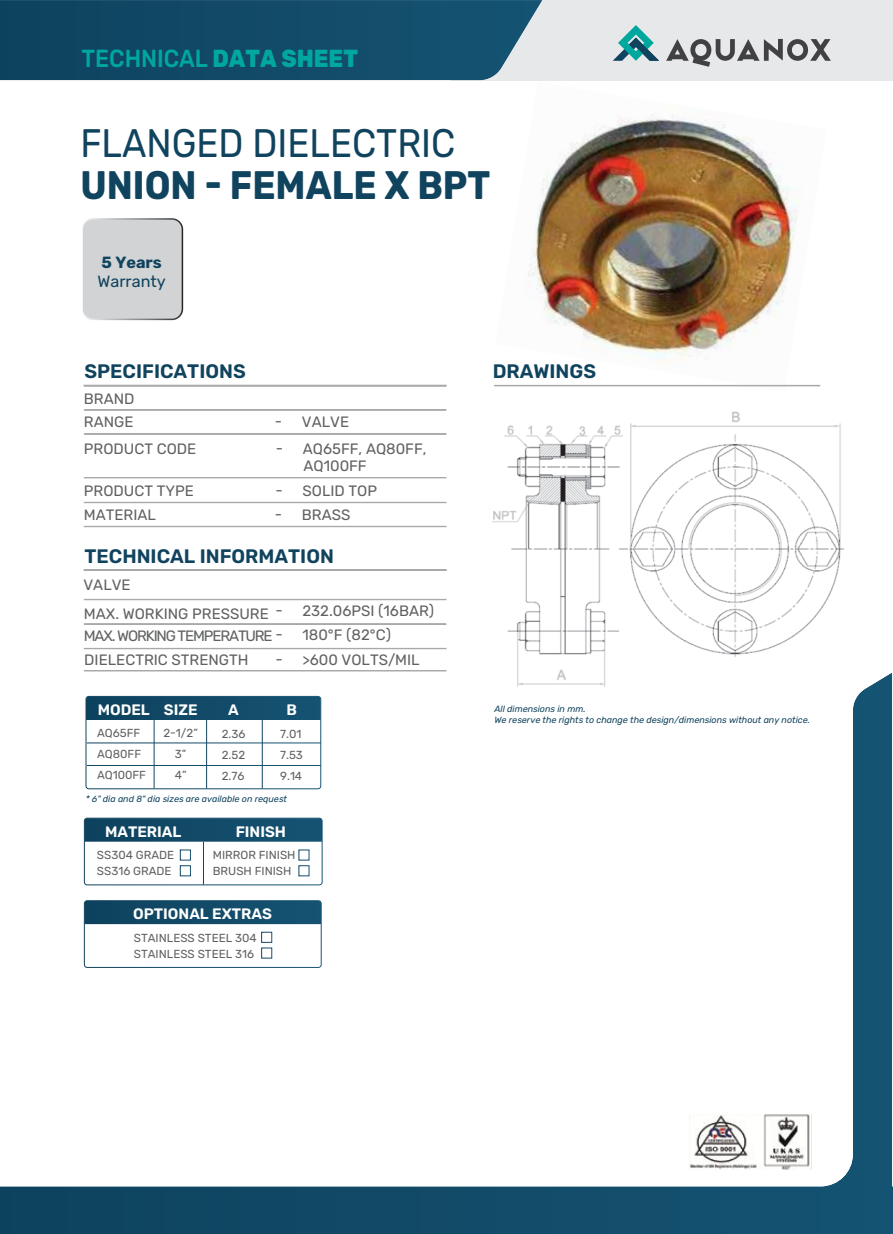
<style>
.page{position:relative;width:893px;height:1234px;background:#fff}
.page>*{position:absolute;margin:0;border:0;box-sizing:border-box;transform-origin:0 0}
.t1{font:39.75px "Rubik";color:#10435e;scale:.91 1}
.t2{font:700 39.75px "Rubik";color:#10435e;scale:.91 1}
.t3{font:500 24.6px "Rubik";color:#00a79e;scale:.91 1}
.t4{font:600 19.5px "Rubik";color:#10435e}
.t5{font:16.2px "Rubik";color:#10435e}
.t6{font:700 16.2px "Rubik";color:#10435e}
.t7{font:600 15.15px "Rubik";color:#fff}
.t8{font:15px/23.5px "Rubik";color:#606161}
.t9{font:15px/24.9px "Rubik";letter-spacing:-.075em;color:#606161}
.t10{font:11.7px/21px "Rubik";color:#606161}
.t11{font:italic 9px/10.8px "Rubik";color:#10435e}
.s1{font-weight:800}
</style>
<div class="page">
<img style="left:495px;top:115px;width:326px;height:272px">
<div style="left:451px;top:0;width:442px;height:80px;background:#e7e8e9"></div>
<div style="left:82px;top:219px;width:100px;height:100px;background:#d1d3d4;border-radius:11px"></div>
<div style="left:81px;top:218px;width:102px;height:102px;border:2px solid #fff;border-radius:11px"></div>
<svg style="left:613px;top:25px;width:46px;height:36px"></svg>
<svg style="left:666px;top:39px;width:165px;height:28px"></svg>
<svg style="left:0;top:0;width:542px;height:80px;background:#1a516d"></svg>
<div style="left:84px;top:384px;width:363px;height:2px;border:2px solid #a7a9ac"></div>
<div style="left:84px;top:409px;width:362px;height:1px;border:1px solid #a7a9ac"></div>
<div style="left:84px;top:433px;width:362px;height:1px;border:1px solid #a7a9ac"></div>
<div style="left:84px;top:477px;width:362px;height:1px;border:1px solid #a7a9ac"></div>
<div style="left:84px;top:502px;width:362px;height:1px;border:1px solid #a7a9ac"></div>
<svg style="left:0;top:673px;width:893px;height:560px"></svg>
<div style="left:84px;top:569px;width:363px;height:2px;border:2px solid #a7a9ac"></div>
<div style="left:84px;top:599px;width:362px;height:1px;border:1px solid #a7a9ac"></div>
<div style="left:84px;top:623px;width:362px;height:1px;border:1px solid #a7a9ac"></div>
<div style="left:84px;top:648px;width:362px;height:1px;border:1px solid #a7a9ac"></div>
<div style="left:84px;top:670px;width:362px;height:1px;border:1px solid #a7a9ac"></div>
<div style="left:84px;top:900px;width:238px;height:67px;border:1px solid #fff;border-radius:3px"></div>
<svg style="left:84px;top:900px;width:237px;height:24px;background:#134b69"></svg>
<div style="left:261px;top:931px;width:11px;height:11px;border:1px solid #fff"></div>
<div style="left:261px;top:947px;width:11px;height:11px;border:1px solid #fff"></div>
<div style="left:84px;top:817px;width:238px;height:68px;border:1px solid #fff;border-radius:3px"></div>
<svg style="left:84px;top:818px;width:238px;height:23px;background:#124b68"></svg>
<div style="left:180px;top:849px;width:11px;height:11px;border:1px solid #fff"></div>
<div style="left:180px;top:865px;width:11px;height:11px;border:1px solid #fff"></div>
<div style="left:299px;top:849px;width:10px;height:11px;border:1px solid #fff"></div>
<div style="left:299px;top:865px;width:10px;height:11px;border:1px solid #fff"></div>
<hr style="left:203px;top:841px;width:1px;height:43px;background:#fff">
<div style="left:84px;top:526px;width:362px;height:1px;border:1px solid #a7a9ac"></div>
<hr style="left:494px;top:385px;width:326px;height:1px;background:#a7a9ac">
<div style="left:86px;top:696px;width:235px;height:93px;border:1px solid #fff;border-radius:3px"></div>
<svg style="left:86px;top:696px;width:235px;height:24px;background:#124a68"></svg>
<hr style="left:154px;top:720px;width:1px;height:68px;background:#fff">
<hr style="left:206px;top:720px;width:1px;height:68px;background:#fff">
<hr style="left:262px;top:720px;width:1px;height:68px;background:#fff">
<hr style="left:87px;top:742px;width:234px;height:1px;background:#fff">
<hr style="left:87px;top:765px;width:234px;height:1px;background:#fff">
<img style="left:488px;top:411px;width:355px;height:277px">
<h2 class="t3" style="left:82px;top:44px;width:305px">TECHNICAL <span class="s1">DATA SHEET</span></h2>
<h1 class="t1" style="left:80px;top:125px;width:413px">FLANGED DIELECTRIC</h1>
<h1 class="t2" style="left:80px;top:162px;width:452px">UNION - FEMALE X BPT</h1>
<p class="t6" style="left:101px;top:252px;width:62px">5 Years</p>
<p class="t5" style="left:98px;top:274px;width:70px">Warranty</p>
<h3 class="t4" style="left:85px;top:360px;width:163px">SPECIFICATIONS</h3>
<p class="t8" style="left:84px;top:387px;width:52px">BRAND<br>RANGE</p>
<p class="t8" style="left:84px;top:437px;width:114px">PRODUCT CODE</p>
<p class="t8" style="left:84px;top:479px;width:111px">PRODUCT TYPE</p>
<p class="t8" style="left:275px;top:411px;width:76px">- VALVE</p>
<p class="t8" style="left:276px;top:437px;width:152px">- AQ65FF, AQ80FF,</p>
<p class="t8" style="left:276px;top:479px;width:103px">- SOLID TOP</p>
<p class="t8" style="left:303px;top:455px;width:65px">AQ100FF</p>
<p class="t8" style="left:84px;top:503px;width:74px">MATERIAL</p>
<p class="t8" style="left:275px;top:503px;width:77px">- BRASS</p>
<h3 class="t4" style="left:85px;top:544px;width:251px">TECHNICAL INFORMATION</h3>
<p class="t8" style="left:83px;top:574px;width:49px">VALVE</p>
<p class="t9" style="left:84px;top:599px;width:352px;text-indent:192px">- 232.06PSI (16BAR)<br>MAX. WORKING TEMPERATURE - 180°F (82°C)</p>
<p class="t8" style="left:84px;top:602px;width:186px">MAX. WORKING PRESSURE</p>
<p class="t8" style="left:84px;top:649px;width:166px">DIELECTRIC STRENGTH</p>
<p class="t8" style="left:275px;top:648px;width:146px">- &gt;600 VOLTS/MIL</p>
<p class="t7" style="left:164px;top:700px;width:35px">SIZE</p>
<p class="t10" style="left:163px;top:722px;width:36px;text-align:center">2-1/2”<br>3”<br>4”</p>
<p class="t10" style="left:222px;top:724px;width:25px;text-align:justify">2.36<br>2.52<br>2.76</p>
<p class="t10" style="left:280px;top:723px;width:24px">7.01<br>7.53<br>9.14</p>
<p class="t7" style="left:98px;top:700px;width:54px">MODEL</p>
<p class="t7" style="left:228px;top:700px;width:12px">A</p>
<p class="t7" style="left:287px;top:700px;width:12px">B</p>
<p class="t10" style="left:97px;top:723px;width:50px">AQ65FF<br>AQ80FF<br>AQ100FF</p>
<p class="t11" style="left:86px;top:793px;width:203px">* 6" dia and 8" dia sizes are available on request</p>
<p class="t7" style="left:105px;top:822px;width:78px">MATERIAL</p>
<p class="t7" style="left:236px;top:823px;width:52px">FINISH</p>
<p class="t10" style="left:97px;top:847px;width:79px;line-height:16.4px">SS304 GRADE<br>SS316 GRADE</p>
<p class="t10" style="left:213px;top:846px;width:84px;line-height:16.4px">MIRROR FINISH<br>BRUSH FINISH</p>
<p class="t7" style="left:133px;top:905px;width:140px">OPTIONAL EXTRAS</p>
<p class="t10" style="left:134px;top:929px;width:124px;line-height:16.4px">STAINLESS STEEL 304<br>STAINLESS STEEL 316</p>
<h3 class="t4" style="left:493px;top:360px;width:105px">DRAWINGS</h3>
<p class="t11" style="left:494px;top:703px;width:317px">All dimensions in mm.<br>We reserve the rights to change the design/dimensions without any notice.</p>
</div>
